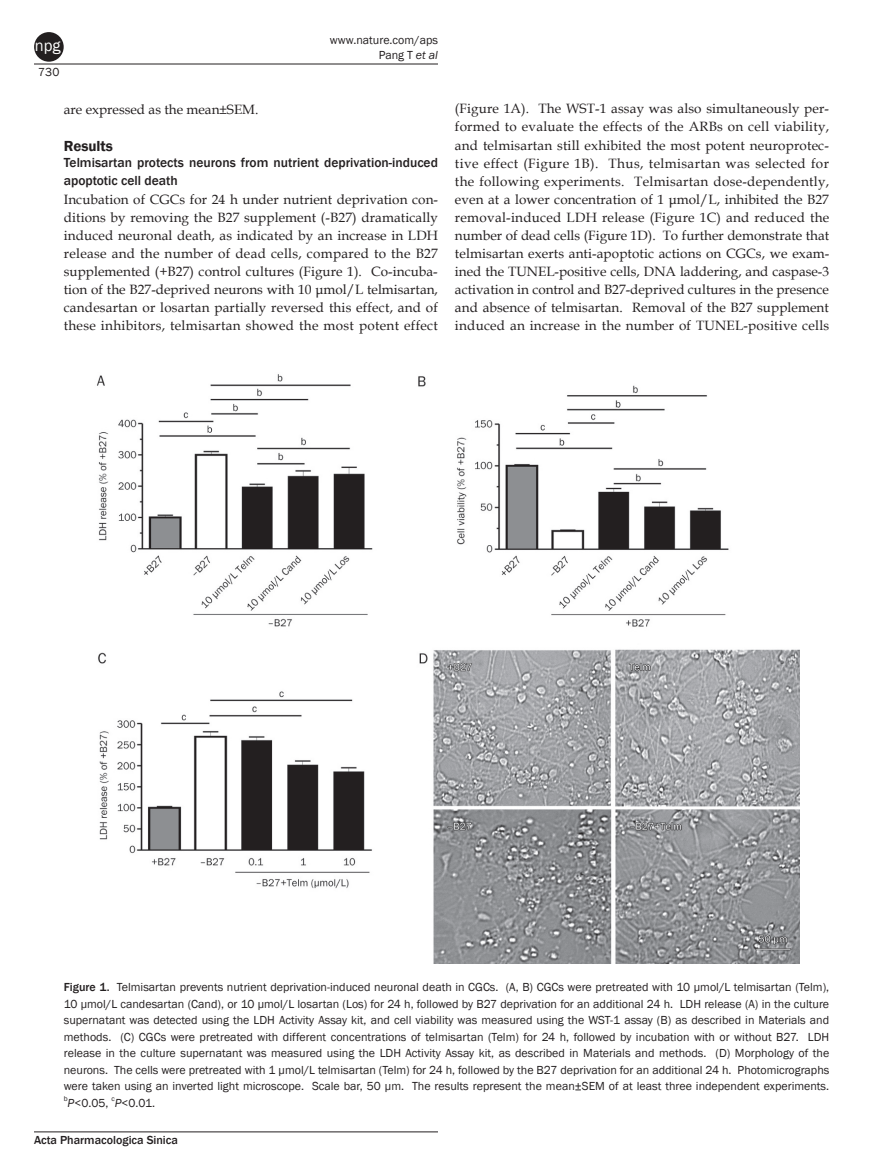
<style>
.page{position:relative;width:893px;height:1170px;background:#fff}
.page>*{position:absolute;margin:0;border:0;box-sizing:border-box;transform-origin:0 0}
.t1{font:16.5px "Franklin Gothic";color:#fff}
.t2{font:15px "Franklin Gothic Demi 2";color:#231f20}
.t3{font:13.5px/18px "Book Antiqua";letter-spacing:.01em;color:#231f20}
.t4{font:13.5px/18px "Book Antiqua 2";letter-spacing:.005em;color:#231f20}
.t5{font:13.5px/18px "Franklin Gothic Medium 2";color:#231f20}
.t6{font:12px/16.5px "Franklin Gothic Book 2";color:#231f20}
.t7{font:12px/16.5px "Franklin Gothic";color:#231f20;text-align:right}
.t8{font:12px "Franklin Gothic Medium 2";color:#231f20}
.s1{font-style:italic}
.s2{font-family:"Book Antiqua"}
.s3{font-family:"Franklin Gothic Medium 2"}
</style>
<div class="page">
<hr style="left:34px;top:64px;width:404px;height:1px;background:#231f20">
<hr style="left:34px;top:1131px;width:404px;height:1px;background:#231f20">
<div style="left:34px;top:32px;width:30px;height:30px;background:#231f20;border-radius:50%"></div>
<img style="left:97px;top:374px;width:702px;height:589px">
<p class="t1" style="left:35px;top:35px;width:27px">npg</p>
<p class="t7" style="left:38px;top:64px;width:23px">730</p>
<p class="t7" style="left:330px;top:32px;width:110px;line-height:15px">www.nature.com/aps<br>Pang T <span class="s1">et al</span></p>
<p class="t3" style="left:64px;top:100px;width:196px">are expressed as the mean±SEM.</p>
<p class="t2" style="left:64px;top:136px;width:51px">Results</p>
<p class="t5" style="left:64px;top:154px;width:376px">Telmisartan protects neurons from nutrient deprivation-induced apoptotic cell death</p>
<p class="t4" style="left:64px;top:190px;width:376px">Incubation of CGCs for 24 h under nutrient deprivation con<span class="s2">-</span></p>
<p class="t3" style="left:64px;top:208px;width:376px">ditions by removing the B27 supplement (-B27) dramatically</p>
<p class="t4" style="left:64px;top:226px;width:376px">induced neuronal death, as indicated by an increase in LDH</p>
<p class="t3" style="left:64px;top:244px;width:376px">release and the number of dead cells, compared to the B27 supplemented (+B27) control cultures (Figure 1). Co-incuba-</p>
<p class="t4" style="left:64px;top:280px;width:376px">tion of the B27-deprived neurons with 10 μmol/L telmisartan,</p>
<p class="t3" style="left:64px;top:298px;width:376px">candesartan or losartan partially reversed this effect, and of these inhibitors, telmisartan showed the most potent effect</p>
<p class="t3" style="left:455px;top:100px;width:376px;text-align:justify">(Figure 1A). The WST-1 assay was also simultaneously per&shy;formed to evaluate the effects of the ARBs on cell viability, and telmisartan still exhibited the most potent neuroprotec&shy;tive effect (Figure 1B). Thus, telmisartan was selected for the following experiments. Telmisartan dose-dependently,</p>
<p class="t4" style="left:455px;top:190px;width:376px">even at a lower concentration of 1 μmol/L, inhibited the B27 removal-induced LDH release (Figure 1C) and reduced the</p>
<p class="t3" style="left:455px;top:225px;width:376px">number of dead cells (Figure 1D). To further demonstrate that</p>
<p class="t4" style="left:455px;top:243px;width:376px">telmisartan exerts anti-apoptotic actions on CGCs, we exam&shy;ined the TUNEL-positive cells, DNA laddering, and caspase-3</p>
<p class="t3" style="left:455px;top:279px;width:375px">activation in control and B27-deprived cultures in the presence and absence of telmisartan. Removal of the B27 supplement</p>
<p class="t4" style="left:455px;top:315px;width:376px">induced an increase in the number of TUNEL-positive cells</p>
<p class="t6" style="left:64px;top:978px;width:767px"><span class="s3">Figure 1.</span> Telmisartan prevents nutrient deprivation-induced neuronal death in CGCs. (A, B) CGCs were pretreated with 10 μmol/L telmisartan (Telm),<br>10 μmol/L candesartan (Cand), or 10 μmol/L losartan (Los) for 24 h, followed by B27 deprivation for an additional 24 h. LDH release (A) in the culture</p>
<p class="t7" style="left:64px;top:1011px;width:767px;text-align:justify">supernatant was detected using the LDH Activity Assay kit, and cell viability was measured using the WST-1 assay (B) as described in Materials and methods. (C) CGCs were pretreated with different concentrations of telmisartan (Telm) for 24 h, followed by incubation with or without B27. LDH release in the culture supernatant was measured using the LDH Activity Assay kit, as described in Materials and methods. (D) Morphology of the</p>
<p class="t6" style="left:64px;top:1061px;width:767px">neurons. The cells were pretreated with 1 μmol/L telmisartan (Telm) for 24 h, followed by the B27 deprivation for an additional 24 h. Photomicrographs were taken using an inverted light microscope. Scale bar, 50 μm. The results represent the mean±SEM of at least three independent experiments.</p>
<p class="t7" style="left:64px;top:1094px;width:93px"><sup>b</sup><span class="s1">P</span>&lt;0.05, <sup>c</sup><span class="s1">P</span>&lt;0.01.</p>
<p class="t8" style="left:34px;top:1132px;width:145px">Acta Pharmacologica Sinica</p>
</div>
